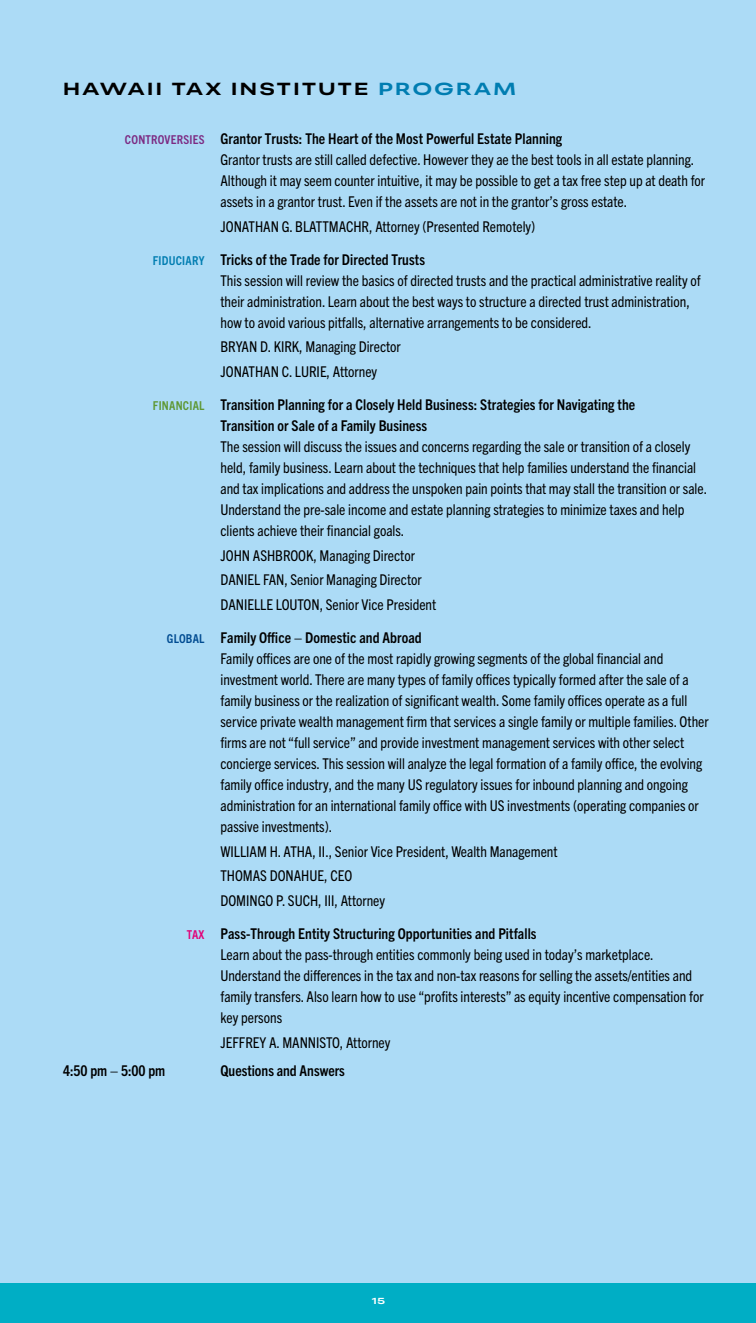
<style>
.page{position:relative;width:756px;height:1323px;background:#acdbf6}
.page>*{position:absolute;margin:0;border:0;box-sizing:border-box;transform-origin:0 0}
.t1{font:17.5px "Peridot PE Variable";letter-spacing:.14em;color:#000}
.t2{font:condensed 14.88px/21px "Trade Gothic Next LT Pro";color:#000}
.t3{font:700 condensed 14.88px/21px "Trade Gothic Next LT Pro";letter-spacing:.005em;color:#000}
.t4{font:8.75px "Peridot PE Variable";color:#fff}
.s1{color:#007db1}
.s2{font-weight:700;font-size:12.25px;color:#7c2b83}
.s3{font-weight:700}
.s4{font-weight:700;font-size:12.25px;color:#007db1}
.s5{font-size:12.25px;color:#5e9732}
.s6{font-weight:700;font-size:12.25px;color:#004b91}
.s7{font-weight:700;font-size:12.25px;color:#e20177}
</style>
<div class="page">
<div style="left:0;top:1283px;width:756px;height:40px;background:#00aec5"></div>
<p class="t1" style="left:63px;top:75px;width:454px">HAWAII TAX INSTITUTE <span class="s1">PROGRAM</span></p>
<p class="t2" style="left:221px;top:127px;width:486px;text-indent:-96px"><span class="s2">CONTROVERSIES</span> <span class="s3">Grantor Trusts: The Heart of the Most Powerful Estate Planning<br></span>Grantor trusts are still called defective. However they ae the best tools in all estate planning.<br>Although it may seem counter intuitive, it may be possible to get a tax free step up at death for assets in a grantor trust. Even if the assets are not in the grantor’s gross estate.</p>
<p class="t2" style="left:153px;top:209px;width:384px;line-height:32.7px;text-indent:68px">JONATHAN G. BLATTMACHR, Attorney (Presented Remotely)<br><span class="s4">FIDUCIARY</span> <span class="s3">Tricks of the Trade for Directed Trusts</span></p>
<p class="t2" style="left:221px;top:269px;width:482px">This session will review the basics of directed trusts and the practical administrative reality of their administration. Learn about the best ways to structure a directed trust administration, how to avoid various pitfalls, alternative arrangements to be considered.</p>
<p class="t2" style="left:221px;top:334px;width:182px;line-height:24.8px">BRYAN D. KIRK, Managing Director<br>JONATHAN C. LURIE, Attorney</p>
<p class="t3" style="left:221px;top:393px;width:416px;text-indent:-68px"><span class="s5">FINANCIAL</span> Transition Planning for a Closely Held Business: Strategies for Navigating the<br>Transition or Sale of a Family Business</p>
<p class="t2" style="left:221px;top:435px;width:488px">The session will discuss the issues and concerns regarding the sale or transition of a closely held, family business. Learn about the techniques that help families understand the financial and tax implications and address the unspoken pain points that may stall the transition or sale.<br>Understand the pre-sale income and estate planning strategies to minimize taxes and help clients achieve their financial goals.</p>
<p class="t2" style="left:221px;top:542px;width:217px;line-height:24.8px">JOHN ASHBROOK, Managing Director<br>DANIEL FAN, Senior Managing Director<br>DANIELLE LOUTON, Senior Vice President</p>
<p class="t2" style="left:221px;top:626px;width:490px;text-indent:-54px"><span class="s6">GLOBAL</span> <span class="s3">Family Office – Domestic and Abroad<br></span>Family offices are one of the most rapidly growing segments of the global financial and investment world. There are many types of family offices typically formed after the sale of a family business or the realization of significant wealth. Some family offices operate as a full service private wealth management firm that services a single family or multiple families. Other firms are not “full service” and provide investment management services with other select concierge services. This session will analyze the legal formation of a family office, the evolving family office industry, and the many US regulatory issues for inbound planning and ongoing administration for an international family office with US investments (operating companies or passive investments).</p>
<p class="t2" style="left:221px;top:838px;width:339px;line-height:24.8px">WILLIAM H. ATHA, II., Senior Vice President, Wealth Management<br>THOMAS DONAHUE, CEO<br>DOMINGO P. SUCH, III, Attorney</p>
<p class="t2" style="left:221px;top:922px;width:485px;text-indent:-34px"><span class="s7">TAX</span> <span class="s3">Pass-Through Entity Structuring Opportunities and Pitfalls<br></span>Learn about the pass-through entities commonly being used in today’s marketplace.<br>Understand the differences in the tax and non-tax reasons for selling the assets/entities and family transfers. Also learn how to use “profits interests” as equity incentive compensation for key persons</p>
<p class="t2" style="left:221px;top:1031px;width:172px">JEFFREY A. MANNISTO, Attorney</p>
<p class="t3" style="left:63px;top:1060px;width:104px">4:50 pm – 5:00 pm</p>
<p class="t3" style="left:221px;top:1060px;width:126px">Questions and Answers</p>
<p class="t4" style="left:372px;top:1294px;width:15px">15</p>
</div>
